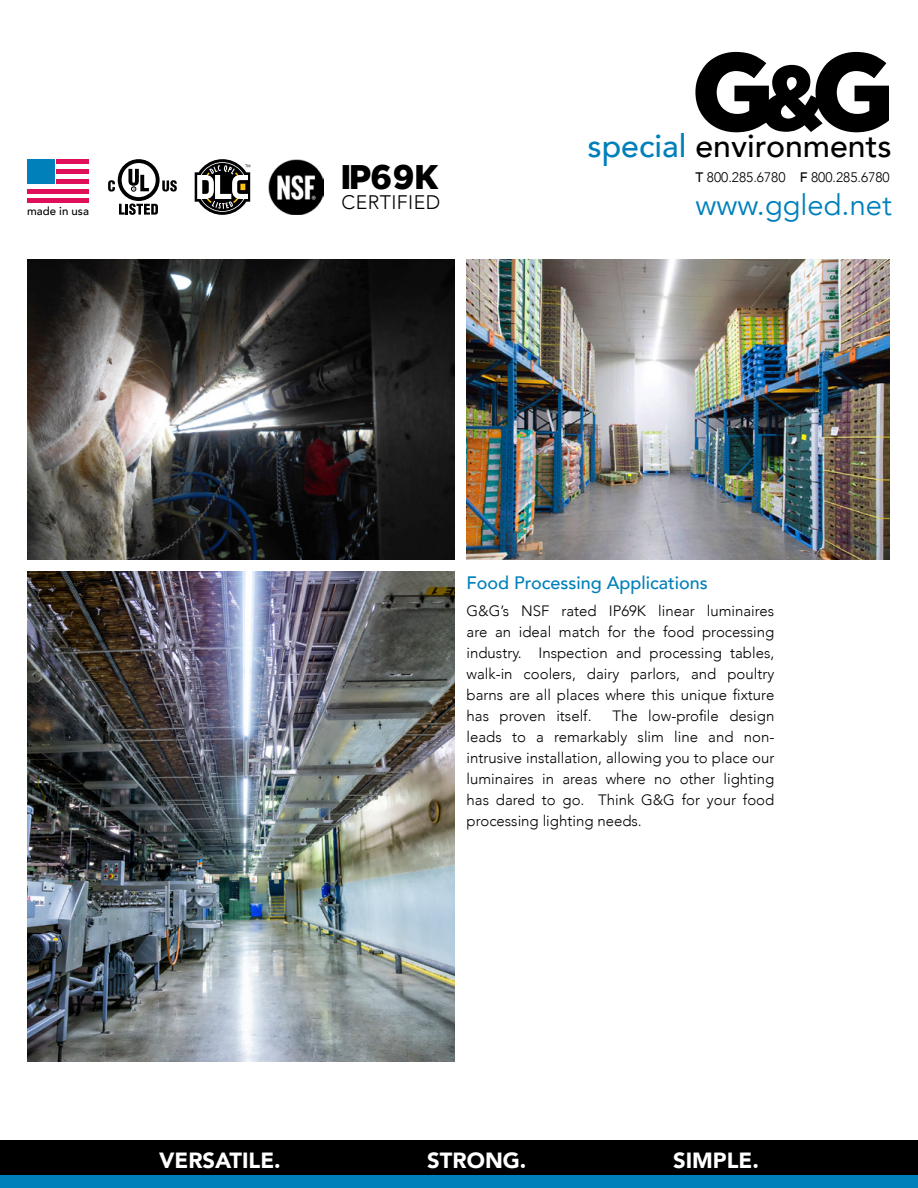
<style>
.page{position:relative;width:918px;height:1188px;background:#fff}
.page>*{position:absolute;margin:0;border:0;box-sizing:border-box;transform-origin:0 0}
.t1{font:106.35px "Jack";color:#000}
.t2{font:32.55px "Jack";color:#000}
.t3{font:500 32.1px "Avenir";color:#000}
.t4{font:29.1px "Avenir";color:#0080bb}
.t5{font:900 21.9px "Avenir";color:#fff}
.t6{font:300 19.5px "Avenir";letter-spacing:.02em;color:#000}
.t7{font:500 18px "Avenir";color:#0080ba}
.t8{font:300 15px/21px "Avenir";color:#000;text-align:justify}
.t9{font:300 13.8px "Avenir";color:#000}
.t10{font:500 11.4px "Avenir";color:#000}
.s1{font-size:88.65px}
.s2{color:#0080bb}
.s3{font-weight:500}
</style>
<div class="page">
<svg style="left:119px;top:204px;width:39px;height:11px"></svg>
<svg style="left:162px;top:180px;width:15px;height:12px"></svg>
<svg style="left:118px;top:159px;width:42px;height:42px"></svg>
<div style="left:122px;top:163px;width:34px;height:34px;background:#fff;border-radius:50%"></div>
<svg style="left:128px;top:169px;width:21px;height:22px"></svg>
<svg style="left:108px;top:180px;width:7px;height:12px"></svg>
<div style="left:56px;top:169px;width:33px;height:5px;background:#df0f5a"></div>
<div style="left:56px;top:179px;width:33px;height:5px;background:#df0f5a"></div>
<div style="left:27px;top:189px;width:62px;height:5px;background:#df0f5a"></div>
<div style="left:27px;top:198px;width:62px;height:5px;background:#df0f5a"></div>
<div style="left:56px;top:159px;width:33px;height:5px;background:#df0f5a"></div>
<div style="left:27px;top:159px;width:28px;height:25px;background:#0080bb"></div>
<img style="left:27px;top:259px;width:428px;height:301px">
<img style="left:27px;top:571px;width:428px;height:491px">
<img style="left:467px;top:259px;width:423px;height:301px">
<div style="left:0;top:1140px;width:918px;height:48px;background:#000"></div>
<div style="left:0;top:1176px;width:918px;height:12px;background:#0080bb"></div>
<svg style="left:195px;top:159px;width:55px;height:56px"></svg>
<img style="left:268px;top:159px;width:56px;height:56px">
<p class="t10" style="left:27px;top:201px;width:64px">made in usa</p>
<h2 class="t2" style="left:343px;top:163px;width:99px">IP69K</h2>
<h3 class="t6" style="left:342px;top:191px;width:100px">CERTIFIED</h3>
<h1 class="t1" style="left:695px;top:44px;width:201px">G<span class="s1">&amp;</span>G</h1>
<h3 class="t3" style="left:588px;top:118px;width:306px"><span class="s2">special</span> environments</h3>
<p class="t9" style="left:695px;top:169px;width:196px"><span class="s3">T</span> 800.285.6780 <span class="s3">F</span> 800.285.6780</p>
<h3 class="t4" style="left:695px;top:188px;width:198px">www.ggled.net</h3>
<p class="t7" style="left:467px;top:568px;width:243px">Food Processing Applications</p>
<p class="t8" style="left:467px;top:601px;width:309px">G&amp;G’s NSF rated IP69K linear luminaires are an ideal match for the food processing industry. Inspection and processing tables, walk-in coolers, dairy parlors, and poultry barns are all places where this unique fixture has proven itself.</p>
<p class="t8" style="left:467px;top:706px;width:309px;text-indent:146px">The low-profile design leads to a remarkably slim line and non&shy;intrusive installation, allowing you to place our luminaires in areas where no other lighting has dared to go. Think G&amp;G for your food processing lighting needs.</p>
<h3 class="t5" style="left:159px;top:1141px;width:123px">VERSATILE.</h3>
<h3 class="t5" style="left:427px;top:1141px;width:101px">STRONG.</h3>
<h3 class="t5" style="left:673px;top:1141px;width:87px">SIMPLE.</h3>
</div>
